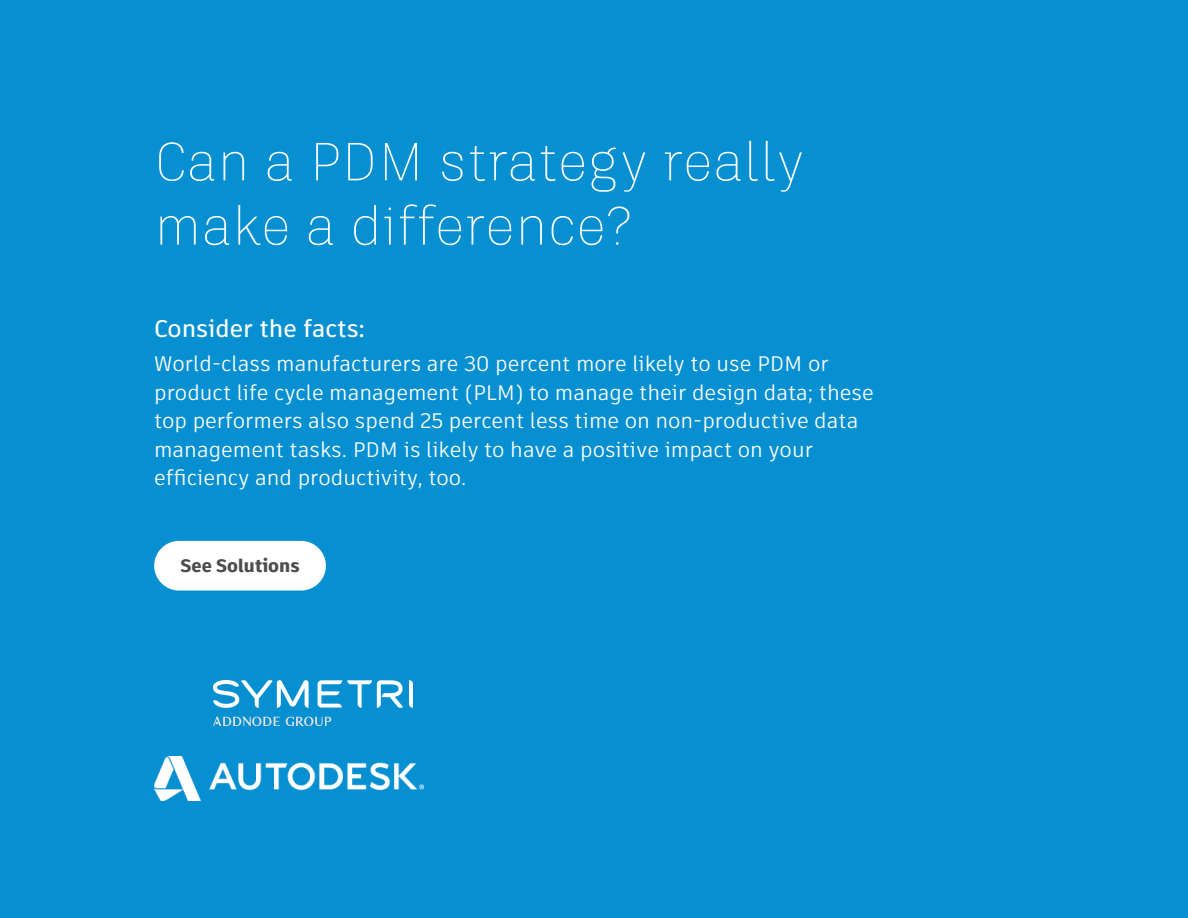
<style>
.page{position:relative;width:1188px;height:918px;background:#0690d1}
.page>*{position:absolute;margin:0;border:0;box-sizing:border-box;transform-origin:0 0}
.t1{font:100 53.55px/64.2px "Artifakt Legend";color:#fff}
.t2{font:500 24px "Artifakt Element";color:#fff}
.t3{font:21px/28.5px "Artifakt Element";color:#fff}
.t4{font:900 18px "Artifakt Element";color:#4d4d4d}
</style>
<div class="page">
<div style="left:154px;top:541px;width:172px;height:50px;background:#fff;border-radius:25px"></div>
<img style="left:154px;top:756px;width:269px;height:45px">
<img style="left:213px;top:681px;width:199px;height:45px">
<h1 class="t1" style="left:154px;top:130px;width:652px">Can a PDM strategy really make a difference?</h1>
<p class="t2" style="left:154px;top:311px;width:212px">Consider the facts:</p>
<p class="t3" style="left:154px;top:349px;width:721px">World-class manufacturers are 30 percent more likely to use PDM or product life cycle management (PLM) to manage their design data; these top performers also spend 25 percent less time on non-productive data management tasks. PDM is likely to have a positive impact on your efficiency and productivity, too.</p>
<p class="t4" style="left:180px;top:553px;width:121px">See Solutions</p>
</div>
